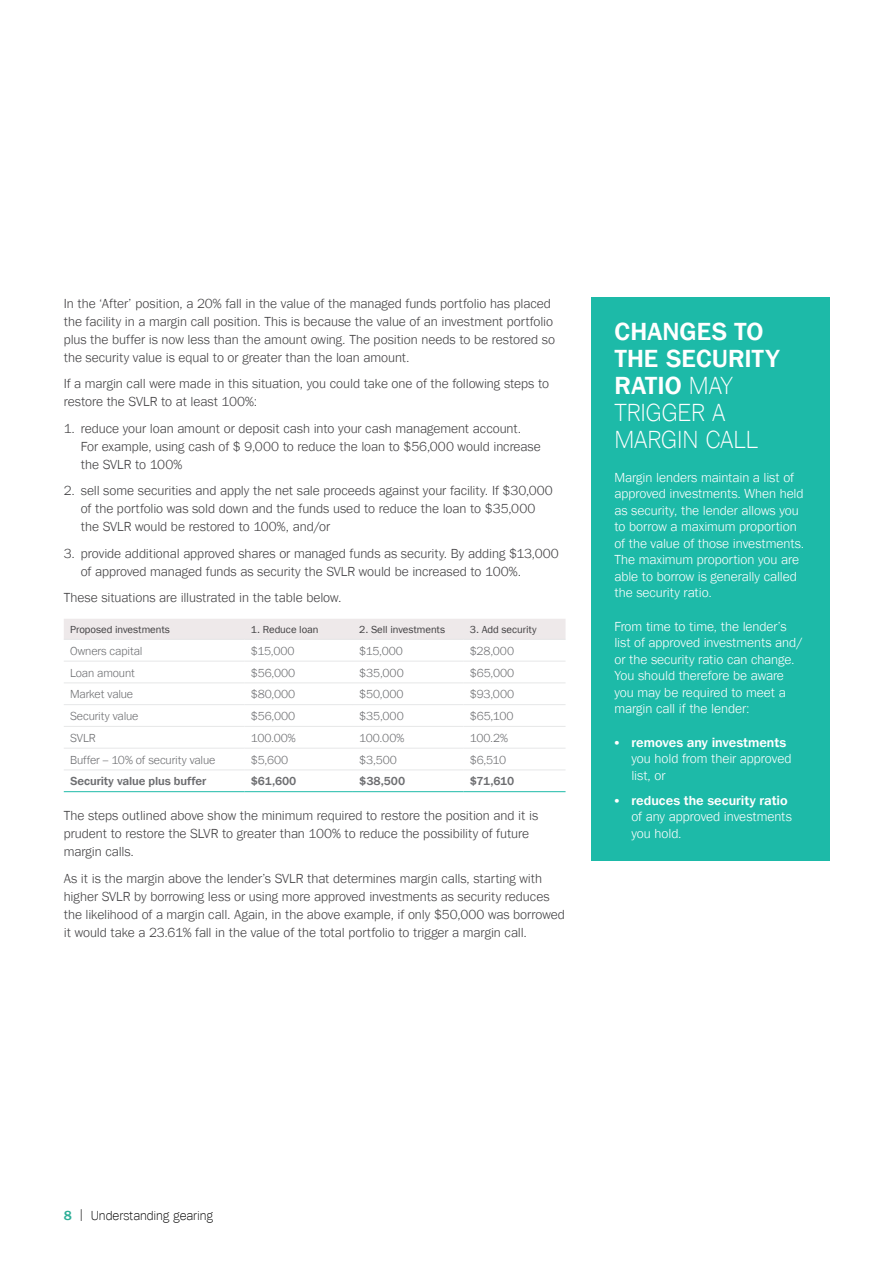
<style>
.page{position:relative;width:893px;height:1263px;background:#fff}
.page>*{position:absolute;margin:0;border:0;box-sizing:border-box;transform-origin:0 0}
.t1{font:700 25.5px/27px "Tee Franklin";letter-spacing:-.005em;color:#fff}
.t2{font:13.5px/18px "Tee Franklin";letter-spacing:-.005em;color:#414042}
.t3{font:13.5px/16.5px "Tee Franklin";letter-spacing:-.005em;color:#fff}
.t4{font:300 13.5px "Tee Franklin";letter-spacing:-.01em;color:#000}
.t5{font:12px "Tee Franklin";letter-spacing:-.005em;color:#6d6e71}
.t6{font:700 12px "Tee Franklin";letter-spacing:-.01em;color:#6d6e71}
.t7{font:500 10.5px "Tee Franklin";color:#414042}
.s1{font-weight:300}
.s2{font-weight:700}
.s3{font-weight:700;color:#2dae97}
.s4{font-family:"Charlie Std"}
</style>
<div class="page">
<div style="left:591px;top:298px;width:238px;height:563px;background:#1dbaa8"></div>
<div style="left:64px;top:619px;width:502px;height:20px;background:#eee9ea"></div>
<hr style="left:64px;top:661px;width:180px;height:1px;background:#e6e7e8">
<hr style="left:244px;top:661px;width:109px;height:1px;background:#e6e7e8">
<hr style="left:353px;top:661px;width:110px;height:1px;background:#e6e7e8">
<hr style="left:463px;top:661px;width:103px;height:1px;background:#e6e7e8">
<hr style="left:64px;top:683px;width:180px;height:1px;background:#e6e7e8">
<hr style="left:244px;top:683px;width:109px;height:1px;background:#e6e7e8">
<hr style="left:353px;top:683px;width:110px;height:1px;background:#e6e7e8">
<hr style="left:463px;top:683px;width:103px;height:1px;background:#e6e7e8">
<hr style="left:64px;top:704px;width:180px;height:1px;background:#e6e7e8">
<hr style="left:244px;top:704px;width:109px;height:1px;background:#e6e7e8">
<hr style="left:353px;top:704px;width:110px;height:1px;background:#e6e7e8">
<hr style="left:463px;top:704px;width:103px;height:1px;background:#e6e7e8">
<hr style="left:64px;top:726px;width:180px;height:1px;background:#e6e7e8">
<hr style="left:244px;top:726px;width:109px;height:1px;background:#e6e7e8">
<hr style="left:353px;top:726px;width:110px;height:1px;background:#e6e7e8">
<hr style="left:463px;top:726px;width:103px;height:1px;background:#e6e7e8">
<hr style="left:64px;top:748px;width:180px;height:1px;background:#e6e7e8">
<hr style="left:244px;top:748px;width:109px;height:1px;background:#e6e7e8">
<hr style="left:353px;top:748px;width:110px;height:1px;background:#e6e7e8">
<hr style="left:463px;top:748px;width:103px;height:1px;background:#e6e7e8">
<hr style="left:64px;top:639px;width:180px;height:1px;background:#e6e7e8">
<hr style="left:244px;top:639px;width:109px;height:1px;background:#e6e7e8">
<hr style="left:353px;top:639px;width:110px;height:1px;background:#e6e7e8">
<hr style="left:463px;top:639px;width:103px;height:1px;background:#e6e7e8">
<hr style="left:64px;top:770px;width:180px;height:1px;background:#e6e7e8">
<hr style="left:244px;top:770px;width:109px;height:1px;background:#e6e7e8">
<hr style="left:353px;top:770px;width:110px;height:1px;background:#e6e7e8">
<hr style="left:463px;top:770px;width:103px;height:1px;background:#e6e7e8">
<hr style="left:64px;top:791px;width:180px;height:1px;background:#1dbaa8">
<hr style="left:244px;top:791px;width:109px;height:1px;background:#1dbaa8">
<hr style="left:353px;top:791px;width:110px;height:1px;background:#1dbaa8">
<hr style="left:463px;top:791px;width:103px;height:1px;background:#1dbaa8">
<p class="t2" style="left:64px;top:294px;width:493px">In the ‘After’ position, a 20% fall in the value of the managed funds portfolio has placed the facility in a margin call position. This is because the value of an investment portfolio plus the buffer is now less than the amount owing. The position needs to be restored so the security value is equal to or greater than the loan amount.</p>
<p class="t2" style="left:64px;top:375px;width:487px">If a margin call were made in this situation, you could take one of the following steps to restore the SVLR to at least 100%:</p>
<p class="t2" style="left:81px;top:419px;width:462px;text-indent:-17px">1. reduce your loan amount or deposit cash into your cash management account.<br>For example, using cash of $ 9,000 to reduce the loan to $56,000 would increase the SVLR to 100%</p>
<p class="t2" style="left:81px;top:482px;width:474px;text-indent:-17px">2. sell some securities and apply the net sale proceeds against your facility. If $30,000 of the portfolio was sold down and the funds used to reduce the loan to $35,000 the SVLR would be restored to 100%, and/or</p>
<p class="t2" style="left:81px;top:544px;width:480px;text-indent:-17px">3. provide additional approved shares or managed funds as security. By adding $13,000 of approved managed funds as security the SVLR would be increased to 100%.</p>
<p class="t2" style="left:64px;top:589px;width:279px">These situations are illustrated in the table below.</p>
<p class="t7" style="left:70px;top:623px;width:101px">Proposed investments</p>
<p class="t7" style="left:251px;top:623px;width:69px">1. Reduce loan</p>
<p class="t7" style="left:359px;top:623px;width:87px">2. Sell investments</p>
<p class="t7" style="left:470px;top:623px;width:68px">3. Add security</p>
<p class="t5" style="left:70px;top:644px;width:74px">Owners capital</p>
<p class="t5" style="left:251px;top:644px;width:45px">$15,000</p>
<p class="t5" style="left:359px;top:644px;width:45px">$15,000</p>
<p class="t5" style="left:470px;top:644px;width:46px">$28,000</p>
<p class="t5" style="left:70px;top:665px;width:66px">Loan amount</p>
<p class="t5" style="left:251px;top:665px;width:46px">$56,000</p>
<p class="t5" style="left:359px;top:665px;width:46px">$35,000</p>
<p class="t5" style="left:470px;top:665px;width:46px">$65,000</p>
<p class="t5" style="left:70px;top:687px;width:65px">Market value</p>
<p class="t5" style="left:251px;top:687px;width:46px">$80,000</p>
<p class="t5" style="left:359px;top:687px;width:46px">$50,000</p>
<p class="t5" style="left:470px;top:687px;width:46px">$93,000</p>
<p class="t5" style="left:70px;top:709px;width:70px">Security value</p>
<p class="t5" style="left:251px;top:709px;width:46px">$56,000</p>
<p class="t5" style="left:359px;top:709px;width:46px">$35,000</p>
<p class="t5" style="left:470px;top:709px;width:45px">$65,100</p>
<p class="t5" style="left:70px;top:731px;width:27px">SVLR</p>
<p class="t5" style="left:251px;top:731px;width:46px">100.00%</p>
<p class="t5" style="left:359px;top:731px;width:46px">100.00%</p>
<p class="t5" style="left:470px;top:731px;width:40px">100.2%</p>
<p class="t5" style="left:70px;top:752px;width:147px">Buffer – 10% of security value</p>
<p class="t5" style="left:251px;top:752px;width:39px">$5,600</p>
<p class="t5" style="left:359px;top:752px;width:39px">$3,500</p>
<p class="t5" style="left:470px;top:752px;width:38px">$6,510</p>
<p class="t6" style="left:70px;top:774px;width:138px">Security value plus buffer</p>
<p class="t6" style="left:251px;top:774px;width:47px">$61,600</p>
<p class="t6" style="left:359px;top:774px;width:47px">$38,500</p>
<p class="t6" style="left:470px;top:774px;width:46px">$71,610</p>
<p class="t2" style="left:64px;top:807px;width:476px">The steps outlined above show the minimum required to restore the position and it is prudent to restore the SLVR to greater than 100% to reduce the possibility of future margin calls.</p>
<p class="t2" style="left:64px;top:869px;width:503px">As it is the margin above the lender’s SVLR that determines margin calls, starting with higher SVLR by borrowing less or using more approved investments as security reduces the likelihood of a margin call. Again, in the above example, if only $50,000 was borrowed it would take a 23.61% fall in the value of the total portfolio to trigger a margin call.</p>
<h1 class="t1" style="left:614px;top:318px;width:167px">Changes to the security ratio <span class="s1">MAY<br>TRIGGER A<br>MARGIN CALL</span></h1>
<p class="t3" style="left:614px;top:469px;width:191px">Margin lenders maintain a list of approved investments. When held as security, the lender allows you to borrow a maximum proportion of the value of those investments.<br>The maximum proportion you are able to borrow is generally called the security ratio.</p>
<p class="t3" style="left:614px;top:618px;width:190px">From time to time, the lender’s list of approved investments and/ or the security ratio can change.<br>You should therefore be aware you may be required to meet a margin call if the lender:</p>
<p class="t3" style="left:631px;top:734px;width:161px;text-indent:-17px">• <span class="s2">removes any investments </span>you hold from their approved list, or</p>
<p class="t3" style="left:631px;top:792px;width:162px;text-indent:-17px">• <span class="s2">reduces the security ratio </span>of any approved investments you hold.</p>
<p class="t4" style="left:64px;top:1208px;width:151px"><span class="s3">8</span> <span class="s4">|</span> UNDERSTANDING GEARING</p>
</div>
